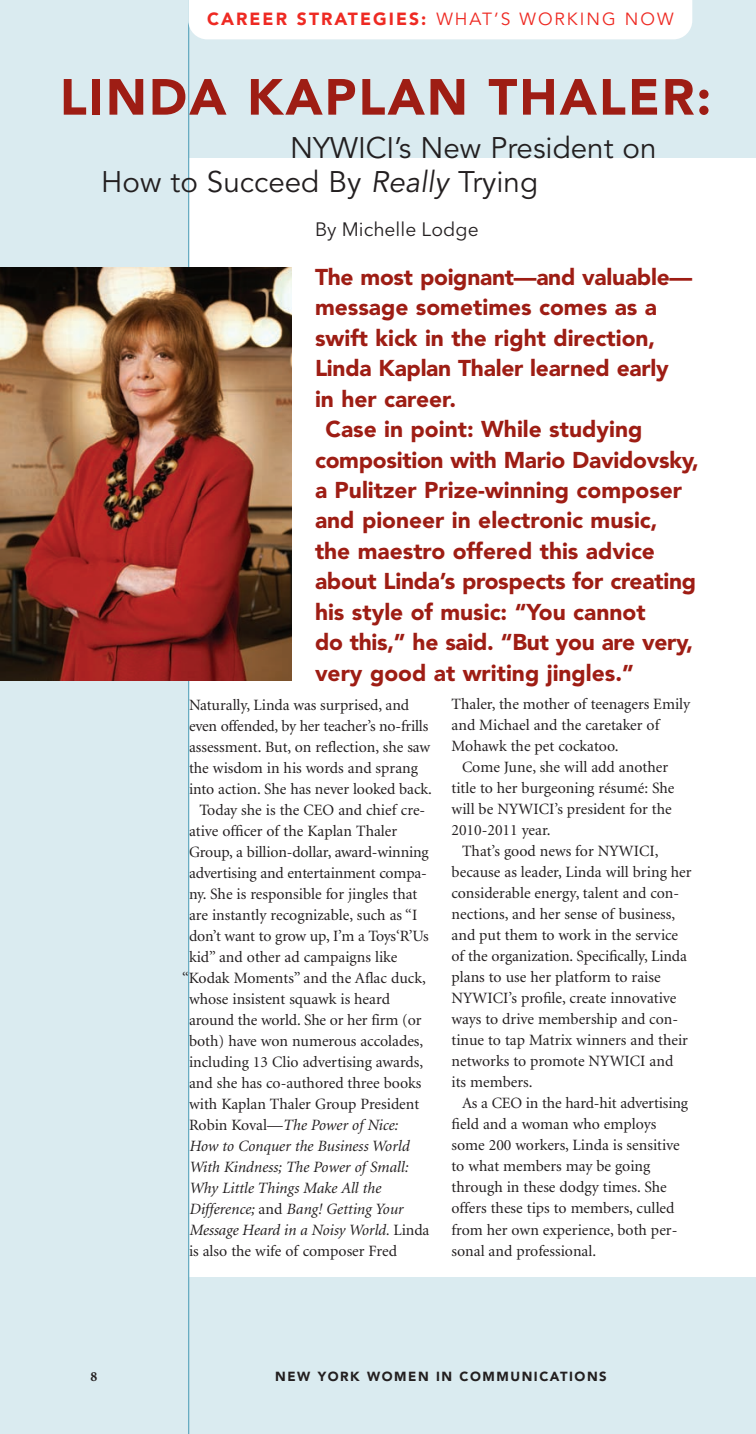
<style>
.page{position:relative;width:756px;height:1434px;background:#fff}
.page>*{position:absolute;margin:0;border:0;box-sizing:border-box;transform-origin:0 0}
.t1{font:900 50.23px "Avenir";letter-spacing:.04em;color:#9e1d14}
.t2{font:29.57px/34.6px "Avenir";color:#231f20}
.t3{font:900 22.75px "Avenir";color:#9e1d14}
.t4{font:19.25px "Avenir Next LT Pro";color:#231f20}
.t5{font:900 17.5px "Avenir";letter-spacing:.12em;color:#ee2a23}
.t6{font:15.75px/21px "Minion";color:#231f20}
.t7{font:italic 15.75px "Minion";color:#231f20}
.t8{font:700 14px "Minion";color:#231f20}
.t9{font:900 13.12px "Avenir";letter-spacing:.12em;color:#231f20}
.s1{font-weight:400}
.s2{font-style:italic}
.s3{font-style:normal}
</style>
<div class="page">
<div style="left:0;top:0;width:756px;height:1433px;background:#daebf0"></div>
<div style="left:189px;top:158px;width:567px;height:1118px;background:#fff"></div>
<hr style="left:188px;top:0;width:1px;height:1433px;background:#4699b4">
<img style="left:0;top:268px;width:291px;height:413px">
<div style="left:188px;top:0;width:504px;height:39px;background:#fff"></div>
<p class="t5" style="left:207px;top:11px;width:468px">CAREER STRATEGIES: <span class="s1">WHAT’S WORKING NOW</span></p>
<h1 class="t1" style="left:60px;top:77px;width:653px">LINDA KAPLAN THALER:</h1>
<h2 class="t2" style="left:101px;top:132px;width:557px;text-indent:189px">NYWICI’s New President on<br>How to Succeed By <span class="s2">Really</span> Trying</h2>
<p class="t4" style="left:315px;top:222px;width:165px">By Michelle Lodge</p>
<h3 class="t3" style="left:315px;top:268px;width:379px">The most poignant—and valuable—</h3>
<h3 class="t3" style="left:315px;top:298px;width:344px">message sometimes comes as a</h3>
<h3 class="t3" style="left:315px;top:328px;width:342px">swift kick in the right direction,</h3>
<h3 class="t3" style="left:315px;top:359px;width:355px">Linda Kaplan Thaler learned early</h3>
<h3 class="t3" style="left:315px;top:389px;width:143px">in her career.</h3>
<h3 class="t3" style="left:326px;top:420px;width:318px">Case in point: While studying</h3>
<h3 class="t3" style="left:315px;top:450px;width:385px">composition with Mario Davidovsky,</h3>
<h3 class="t3" style="left:315px;top:481px;width:369px">a Pulitzer Prize-winning composer</h3>
<h3 class="t3" style="left:315px;top:511px;width:344px">and pioneer in electronic music,</h3>
<h3 class="t3" style="left:315px;top:541px;width:342px">the maestro offered this advice</h3>
<h3 class="t3" style="left:315px;top:572px;width:383px">about Linda’s prospects for creating</h3>
<h3 class="t3" style="left:315px;top:602px;width:332px">his style of music: “You cannot</h3>
<h3 class="t3" style="left:315px;top:633px;width:380px">do this,” he said. “But you are very,</h3>
<h3 class="t3" style="left:315px;top:663px;width:321px">very good at writing jingles.”</h3>
<p class="t6" style="left:189px;top:695px;width:222px">Naturally, Linda was surprised, and</p>
<p class="t6" style="left:189px;top:716px;width:241px">even offended, by her teacher’s no-frills</p>
<p class="t6" style="left:189px;top:737px;width:243px">assessment. But, on reflection, she saw</p>
<p class="t6" style="left:189px;top:758px;width:231px">the wisdom in his words and sprang</p>
<p class="t6" style="left:189px;top:779px;width:244px">into action. She has never looked back.</p>
<p class="t6" style="left:200px;top:800px;width:227px">Today she is the CEO and chief cre-</p>
<p class="t6" style="left:189px;top:821px;width:210px">ative officer of the Kaplan Thaler</p>
<p class="t6" style="left:189px;top:842px;width:241px">Group, a billion-dollar, award-winning</p>
<p class="t6" style="left:189px;top:863px;width:239px">advertising and entertainment compa-</p>
<p class="t6" style="left:189px;top:884px;width:230px">ny. She is responsible for jingles that</p>
<p class="t6" style="left:189px;top:905px;width:230px">are instantly recognizable, such as “I</p>
<p class="t6" style="left:189px;top:926px;width:241px">don’t want to grow up, I’m a Toys‘R’Us</p>
<p class="t6" style="left:189px;top:947px;width:210px">kid” and other ad campaigns like</p>
<p class="t6" style="left:182px;top:968px;width:245px">“Kodak Moments” and the Aflac duck,</p>
<p class="t6" style="left:189px;top:989px;width:203px">whose insistent squawk is heard</p>
<p class="t6" style="left:189px;top:1010px;width:234px">around the world. She or her firm (or</p>
<p class="t6" style="left:189px;top:1031px;width:236px">both) have won numerous accolades,</p>
<p class="t6" style="left:189px;top:1052px;width:236px">including 13 Clio advertising awards,</p>
<p class="t6" style="left:189px;top:1073px;width:234px">and she has co-authored three books</p>
<p class="t6" style="left:189px;top:1094px;width:232px">with Kaplan Thaler Group President</p>
<p class="t7" style="left:189px;top:1118px;width:211px"><span class="s3">Robin Koval—</span>The Power of Nice:</p>
<p class="t7" style="left:189px;top:1139px;width:222px">How to Conquer the Business World</p>
<p class="t7" style="left:189px;top:1160px;width:221px">With Kindness; The Power of Small:</p>
<p class="t7" style="left:189px;top:1181px;width:193px">Why Little Things Make All the</p>
<p class="t7" style="left:189px;top:1202px;width:216px">Difference; <span class="s3">and</span> Bang! Getting Your</p>
<p class="t7" style="left:189px;top:1223px;width:242px">Message Heard in a Noisy World. <span class="s3">Linda</span></p>
<p class="t6" style="left:189px;top:1241px;width:210px">is also the wife of composer Fred</p>
<p class="t6" style="left:452px;top:695px;width:240px">Thaler, the mother of teenagers Emily and Michael and the caretaker of<br>Mohawk the pet cockatoo.</p>
<p class="t6" style="left:452px;top:758px;width:225px;text-indent:11px">Come June, she will add another title to her burgeoning résumé: She will be NYWICI’s president for the<br>2010-2011 year.</p>
<p class="t6" style="left:452px;top:842px;width:242px;text-indent:11px">That’s good news for NYWICI, because as leader, Linda will bring her considerable energy, talent and con&shy;nections, and her sense of business, and put them to work in the service of the organization. Specifically, Linda plans to use her platform to raise NYWICI’s profile, create innovative ways to drive membership and con&shy;tinue to tap Matrix winners and their networks to promote NYWICI and its members.</p>
<p class="t6" style="left:452px;top:1094px;width:238px;text-indent:11px">As a CEO in the hard-hit advertising field and a woman who employs some 200 workers, Linda is sensitive to what members may be going through in these dodgy times. She offers these tips to members, culled from her own experience, both per&shy;sonal and professional.</p>
<p class="t8" style="left:91px;top:1370px;width:8px">8</p>
<p class="t9" style="left:275px;top:1370px;width:333px">NEW YORK WOMEN IN COMMUNICATIONS</p>
</div>
